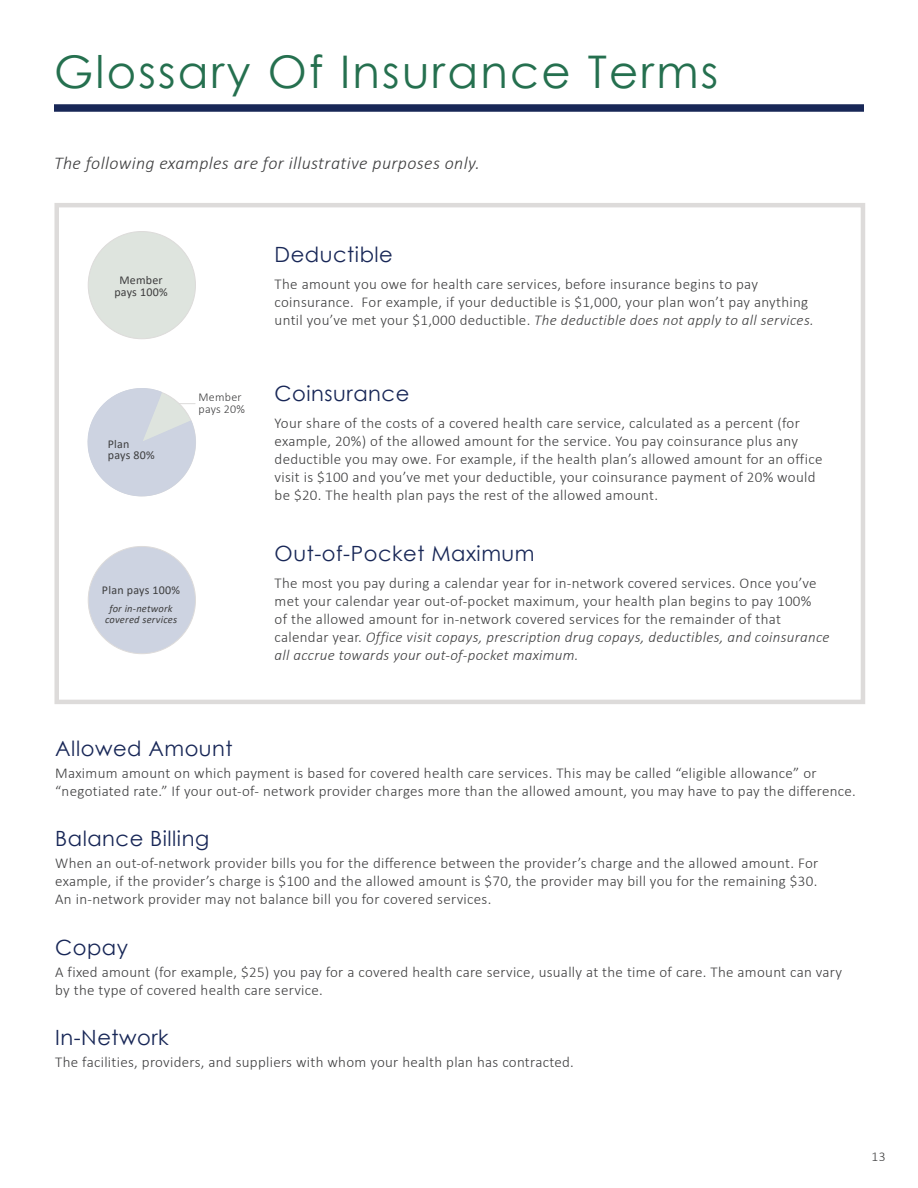
<style>
.page{position:relative;width:918px;height:1188px;background:#fff}
.page>*{position:absolute;margin:0;border:0;box-sizing:border-box;transform-origin:0 0}
.t1{font:45px "Century Gothic";letter-spacing:.05em;color:#25704f}
.t2{font:21px "Century Gothic";letter-spacing:.025em;color:#182757}
.t3{font:italic 300 18px "Calibri";letter-spacing:.02em;color:#3e3e3f}
.t4{font:300 15px/18px "Calibri";letter-spacing:.02em;color:#3e3e3f}
.t5{font:300 13.5px "Calibri";color:#3e3e3f}
.t6{font:12px/12px "Calibri";letter-spacing:.02em;color:#3e3e3f;text-align:center}
.t7{font:300 12px/12px "Calibri";letter-spacing:.02em;color:#3e3e3f}
.t8{font:italic 10.5px/10.5px "Calibri";letter-spacing:.02em;color:#3e3e3f;text-align:center}
.s1{font-style:italic}
</style>
<div class="page">
<div style="left:54px;top:203px;width:811px;height:501px;border:4px solid #dddbda"></div>
<div style="left:54px;top:104px;width:810px;height:8px;background:#182757"></div>
<div style="left:88px;top:232px;width:107px;height:107px;background:#dee4de;border-radius:50%"></div>
<div style="left:88px;top:546px;width:107px;height:108px;background:#cdd3e1;border-radius:50%"></div>
<svg style="left:87px;top:388px;width:109px;height:109px"></svg>
<h1 class="t1" style="left:54px;top:40px;width:666px">Glossary Of Insurance Terms</h1>
<p class="t3" style="left:54px;top:152px;width:427px">The following examples are for illustrative purposes only.</p>
<p class="t6" style="left:114px;top:273px;width:55px">Member pays 100%</p>
<p class="t6" style="left:108px;top:439px;width:48px;line-height:10.5px;text-align:left">Plan pays 80%</p>
<p class="t7" style="left:199px;top:391px;width:48px">Member pays 20%</p>
<p class="t6" style="left:102px;top:584px;width:80px">Plan pays 100%</p>
<p class="t8" style="left:105px;top:603px;width:74px">for in-network covered services</p>
<h2 class="t2" style="left:275px;top:240px;width:120px">Deductible</h2>
<p class="t4" style="left:275px;top:275px;width:541px">The amount you owe for health care services, before insurance begins to pay coinsurance. For example, if your deductible is $1,000, your plan won’t pay anything until you’ve met your $1,000 deductible. <span class="s1">The deductible does not apply to all services.</span></p>
<h2 class="t2" style="left:275px;top:379px;width:136px">Coinsurance</h2>
<p class="t4" style="left:275px;top:413px;width:549px">Your share of the costs of a covered health care service, calculated as a percent (for example, 20%) of the allowed amount for the service. You pay coinsurance plus any deductible you may owe. For example, if the health plan’s allowed amount for an office visit is $100 and you’ve met your deductible, your coinsurance payment of 20% would be $20. The health plan pays the rest of the allowed amount.</p>
<h2 class="t2" style="left:275px;top:539px;width:261px">Out-of-Pocket Maximum</h2>
<p class="t4" style="left:275px;top:574px;width:556px">The most you pay during a calendar year for in-network covered services. Once you’ve met your calendar year out-of-pocket maximum, your health plan begins to pay 100%<br>of the allowed amount for in-network covered services for the remainder of that calendar year. <span class="s1">Office visit copays, prescription drug copays, deductibles, and coinsurance all accrue towards your out-of-pocket maximum.</span></p>
<h2 class="t2" style="left:55px;top:733px;width:179px">Allowed Amount</h2>
<p class="t4" style="left:55px;top:764px;width:802px">Maximum amount on which payment is based for covered health care services. This may be called “eligible allowance” or “negotiated rate.” If your out-of- network provider charges more than the allowed amount, you may have to pay the difference.</p>
<h2 class="t2" style="left:55px;top:824px;width:155px">Balance Billing</h2>
<p class="t4" style="left:55px;top:854px;width:765px;text-align:justify">When an out-of-network provider bills you for the difference between the provider’s charge and the allowed amount. For example, if the provider’s charge is $100 and the allowed amount is $70, the provider may bill you for the remaining $30.<br>An in-network provider may not balance bill you for covered services.</p>
<h2 class="t2" style="left:55px;top:932px;width:74px">Copay</h2>
<p class="t4" style="left:55px;top:962px;width:788px">A fixed amount (for example, $25) you pay for a covered health care service, usually at the time of care. The amount can vary by the type of covered health care service.</p>
<h2 class="t2" style="left:55px;top:1022px;width:115px">In-Network</h2>
<p class="t4" style="left:55px;top:1052px;width:520px">The facilities, providers, and suppliers with whom your health plan has contracted.</p>
<p class="t5" style="left:872px;top:1148px;width:16px">13</p>
</div>
